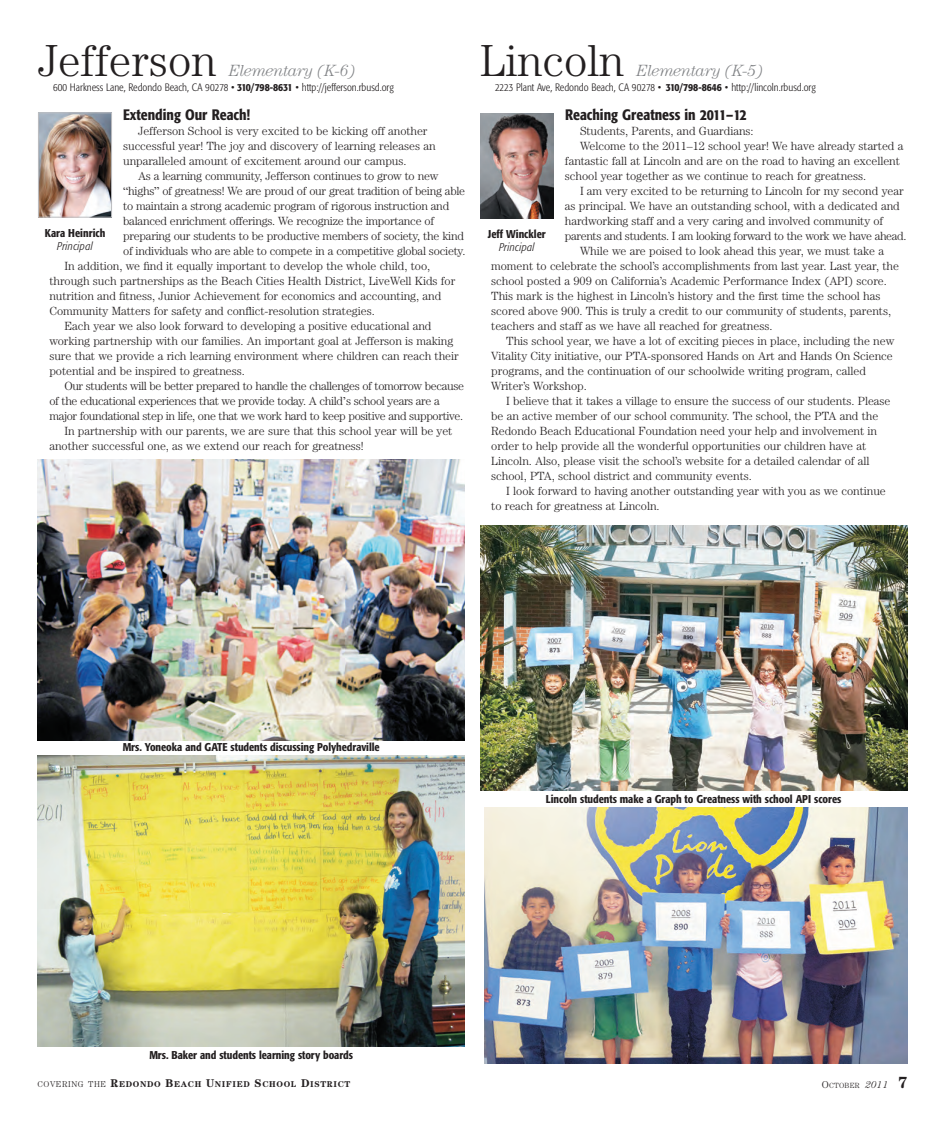
<style>
.page{position:relative;width:945px;height:1125px;background:#fff}
.page>*{position:absolute;margin:0;border:0;box-sizing:border-box;transform-origin:0 0}
.t1{font:300 45px "Century";color:#231f20}
.t2{font:italic 300 16.25px "Century";letter-spacing:-.02em;color:#808285}
.t3{font:500 condensed 15px "Formata";color:#231f20}
.t4{font:300 11.88px/15px "Century";letter-spacing:-.005em;color:#231f20}
.t5{font:300 11.88px "Century";letter-spacing:-.03em;color:#231f20}
.t6{font:500 condensed 11.25px "Formata";letter-spacing:-.005em;color:#231f20}
.t7{font:italic 300 condensed 11.25px "Formata";letter-spacing:.02em;color:#231f20}
.t8{font:300 condensed 10.62px "Formata";color:#231f20}
.t9{font:700 8.5px "Century";letter-spacing:.075em;color:#231f20}
.t10{font:300 7.5px "Century";letter-spacing:.03em;color:#231f20}
.s1{font-weight:500}
.s2{font-family:"Times New Roman";font-weight:400}
.s3{font-weight:300}
.s4{font-size:11.25px}
.s5{font-size:10px}
.s6{font-style:italic;font-size:10px}
.s7{font-weight:700;font-size:16.25px}
</style>
<div class="page">
<img style="left:480px;top:113px;width:74px;height:105px">
<img style="left:40px;top:114px;width:70px;height:102px">
<div style="left:38px;top:112px;width:74px;height:106px;border:1px solid #bcbdc0"></div>
<img style="left:481px;top:525px;width:427px;height:266px">
<img style="left:484px;top:807px;width:424px;height:257px">
<img style="left:38px;top:756px;width:427px;height:290px">
<img style="left:38px;top:459px;width:427px;height:282px">
<h1 class="t1" style="left:38px;top:45px;width:180px">Jefferson</h1>
<h2 class="t2" style="left:229px;top:65px;width:128px">Elementary (K-6)</h2>
<p class="t8" style="left:53px;top:83px;width:342px">600 Harkness Lane, Redondo Beach, CA 90278 • <span class="s1">310/798-8631</span> • http://jefferson.rbusd.org</p>
<p class="t3" style="left:123px;top:109px;width:129px">Extending Our Reach!</p>
<p class="t4" style="left:123px;top:124px;width:314px;text-indent:15px">Jefferson School is very excited to be kicking off another successful year! The joy and discovery of learning releases an unparalleled amount of excitement around our campus.</p>
<p class="t4" style="left:138px;top:169px;width:302px">As a learning community, Jefferson continues to grow to new</p>
<p class="t4" style="left:123px;top:184px;width:344px"><span class="s2">“</span>highs<span class="s2">”</span> of greatness! We are proud of our great tradition of being able</p>
<p class="t4" style="left:123px;top:199px;width:328px">to maintain a strong academic program of rigorous instruction and</p>
<p class="t4" style="left:123px;top:214px;width:313px">balanced enrichment offerings. We recognize the importance of</p>
<p class="t4" style="left:123px;top:229px;width:342px">preparing our students to be productive members of society, the kind</p>
<p class="t4" style="left:123px;top:244px;width:344px">of individuals who are able to compete in a competitive global society.</p>
<p class="t4" style="left:64px;top:259px;width:367px">In addition, we find it equally important to develop the whole child, too,</p>
<p class="t4" style="left:49px;top:274px;width:407px">through such partnerships as the Beach Cities Health District, LiveWell Kids for</p>
<p class="t4" style="left:49px;top:289px;width:393px">nutrition and fitness, Junior Achievement for economics and accounting, and</p>
<p class="t4" style="left:49px;top:304px;width:327px">Community Matters for safety and conflict-resolution strategies.</p>
<p class="t4" style="left:64px;top:319px;width:369px">Each year we also look forward to developing a positive educational and</p>
<p class="t4" style="left:49px;top:334px;width:406px">working partnership with our families. An important goal at Jefferson is making</p>
<p class="t4" style="left:49px;top:349px;width:411px">sure that we provide a rich learning environment where children can reach their</p>
<p class="t4" style="left:49px;top:364px;width:197px">potential and be inspired to greatness.</p>
<p class="t5" style="left:64px;top:382px;width:401px">Our students will be better prepared to handle the challenges of tomorrow because</p>
<p class="t5" style="left:49px;top:397px;width:392px">of the educational experiences that we provide today. A child<span class="s2">’</span>s school years are a</p>
<p class="t5" style="left:49px;top:412px;width:415px">major foundational step in life, one that we work hard to keep positive and supportive.</p>
<p class="t4" style="left:64px;top:424px;width:390px">In partnership with our parents, we are sure that this school year will be yet</p>
<p class="t4" style="left:49px;top:439px;width:316px">another successful one, as we extend our reach for greatness!</p>
<p class="t6" style="left:45px;top:229px;width:62px">Kara Heinrich</p>
<p class="t7" style="left:57px;top:241px;width:37px">Principal</p>
<h1 class="t1" style="left:480px;top:45px;width:146px">Lincoln</h1>
<h2 class="t2" style="left:637px;top:65px;width:128px">Elementary (K-5)</h2>
<p class="t8" style="left:495px;top:83px;width:322px">2223 Plant Ave, Redondo Beach, CA 90278 • <span class="s1">310/798-8646</span> • http://lincoln.rbusd.org</p>
<p class="t3" style="left:565px;top:109px;width:183px">Reaching Greatness in 2011–12</p>
<p class="t4" style="left:580px;top:124px;width:175px">Students, Parents, and Guardians:</p>
<p class="t4" style="left:580px;top:139px;width:325px">Welcome to the 2011–12 school year! We have already started a</p>
<p class="t4" style="left:565px;top:154px;width:337px">fantastic fall at Lincoln and are on the road to having an excellent</p>
<p class="t4" style="left:565px;top:169px;width:303px">school year together as we continue to reach for greatness.</p>
<p class="t4" style="left:580px;top:184px;width:325px">I am very excited to be returning to Lincoln for my second year</p>
<p class="t4" style="left:565px;top:199px;width:336px">as principal. We have an outstanding school, with a dedicated and</p>
<p class="t4" style="left:565px;top:214px;width:320px">hardworking staff and a very caring and involved community of</p>
<p class="t5" style="left:565px;top:232px;width:343px">parents and students. I am looking forward to the work we have ahead.</p>
<p class="t4" style="left:580px;top:244px;width:306px">While we are poised to look ahead this year, we must take a</p>
<p class="t4" style="left:491px;top:259px;width:409px">moment to celebrate the school’s accomplishments from last year. Last year, the</p>
<p class="t4" style="left:491px;top:274px;width:397px">school posted a 909 on California’s Academic Performance Index (API) score.</p>
<p class="t4" style="left:491px;top:289px;width:391px">This mark is the highest in Lincoln’s history and the first time the school has</p>
<p class="t4" style="left:491px;top:304px;width:401px">scored above 900. This is truly a credit to our community of students, parents,</p>
<p class="t4" style="left:491px;top:319px;width:283px">teachers and staff as we have all reached for greatness.</p>
<p class="t4" style="left:506px;top:334px;width:390px">This school year, we have a lot of exciting pieces in place, including the new</p>
<p class="t4" style="left:491px;top:349px;width:403px">Vitality City initiative, our PTA-sponsored Hands on Art and Hands On Science</p>
<p class="t4" style="left:491px;top:364px;width:376px">programs, and the continuation of our schoolwide writing program, called</p>
<p class="t4" style="left:491px;top:379px;width:97px">Writer’s Workshop.</p>
<p class="t4" style="left:506px;top:394px;width:386px">I believe that it takes a village to ensure the success of our students. Please</p>
<p class="t4" style="left:491px;top:409px;width:389px">be an active member of our school community. The school, the PTA and the</p>
<p class="t4" style="left:491px;top:424px;width:387px">Redondo Beach Educational Foundation need your help and involvement in</p>
<p class="t4" style="left:491px;top:439px;width:376px">order to help provide all the wonderful opportunities our children have at</p>
<p class="t4" style="left:491px;top:454px;width:380px">Lincoln. Also, please visit the school’s website for a detailed calendar of all</p>
<p class="t4" style="left:491px;top:469px;width:262px">school, PTA, school district and community events.</p>
<p class="t4" style="left:506px;top:484px;width:381px">I look forward to having another outstanding year with you as we continue</p>
<p class="t4" style="left:491px;top:499px;width:170px">to reach for greatness at Lincoln.</p>
<p class="t6" style="left:488px;top:230px;width:59px">Jeff Winckler</p>
<p class="t7" style="left:499px;top:242px;width:37px">Principal</p>
<p class="t6" style="left:123px;top:743px;width:259px">Mrs. Yoneoka and GATE students discussing Polyhedraville</p>
<p class="t6" style="left:546px;top:795px;width:297px">Lincoln students make a Graph to Greatness with school API scores</p>
<p class="t6" style="left:149px;top:1051px;width:205px">Mrs. Baker and students learning story boards</p>
<p class="t9" style="left:38px;top:1081px;width:314px"><span class="s3">COVERING THE</span> <span class="s4">R</span>EDONDO <span class="s4">B</span>EACH <span class="s4">U</span>NIFIED <span class="s4">S</span>CHOOL <span class="s4">D</span>ISTRICT</p>
<p class="t10" style="left:822px;top:1083px;width:87px"><span class="s5">O</span>CTOBER <span class="s6">2011</span> <span class="s7">7</span></p>
</div>
